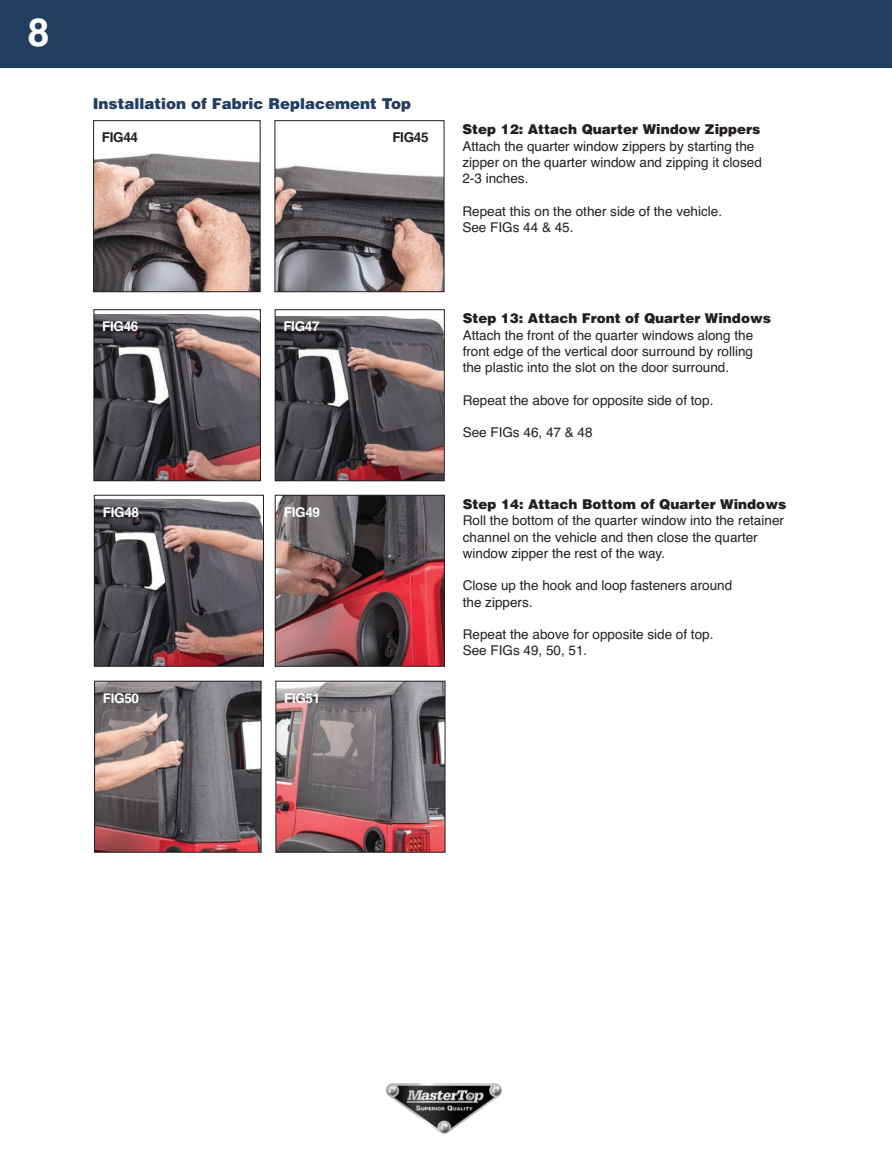
<style>
.page{position:relative;width:892px;height:1167px;background:#fff}
.page>*{position:absolute;margin:0;border:0;box-sizing:border-box;transform-origin:0 0}
.t1{font:700 39px "Helvetica";color:#fff}
.t2{font:900 15px "Helvetica";color:#233e61}
.t3{font:13.5px/16.2px "Helvetica";color:#231f20}
.t4{font:900 13.5px "Helvetica";color:#231f20}
.t5{font:700 condensed 13.5px "Helvetica";letter-spacing:-.025em;color:#fff}
.t6{font:700 condensed 13.5px "Helvetica";letter-spacing:-.025em;color:#231f20}
</style>
<div class="page">
<div style="left:0;top:0;width:892px;height:67px;background:#233e61"></div>
<img style="left:95px;top:153px;width:163px;height:137px">
<div style="left:93px;top:120px;width:167px;height:172px;border:1px solid #231f20"></div>
<img style="left:276px;top:165px;width:166px;height:125px">
<div style="left:274px;top:120px;width:170px;height:172px;border:1px solid #231f20"></div>
<img style="left:95px;top:314px;width:164px;height:165px">
<div style="left:93px;top:309px;width:168px;height:172px;border:1px solid #231f20"></div>
<img style="left:277px;top:317px;width:166px;height:162px">
<div style="left:275px;top:309px;width:170px;height:172px;border:1px solid #231f20"></div>
<img style="left:96px;top:500px;width:166px;height:164px">
<div style="left:94px;top:495px;width:170px;height:171px;border:1px solid #231f20"></div>
<img style="left:96px;top:682px;width:163px;height:168px">
<div style="left:94px;top:680px;width:167px;height:172px;border:1px solid #231f20"></div>
<img style="left:277px;top:682px;width:166px;height:168px">
<div style="left:275px;top:680px;width:170px;height:172px;border:1px solid #231f20"></div>
<img style="left:277px;top:497px;width:166px;height:167px">
<div style="left:275px;top:495px;width:170px;height:171px;border:1px solid #231f20"></div>
<img style="left:386px;top:1083px;width:116px;height:50px">
<h1 class="t1" style="left:28px;top:10px;width:23px">8</h1>
<p class="t2" style="left:93px;top:94px;width:320px">Installation of Fabric Replacement Top</p>
<p class="t6" style="left:102px;top:132px;width:38px">FIG44</p>
<p class="t6" style="left:392px;top:132px;width:38px">FIG45</p>
<p class="t5" style="left:102px;top:321px;width:38px">FIG46</p>
<p class="t5" style="left:283px;top:321px;width:38px">FIG47</p>
<p class="t5" style="left:103px;top:507px;width:38px">FIG48</p>
<p class="t5" style="left:284px;top:507px;width:38px">FIG49</p>
<p class="t5" style="left:103px;top:693px;width:38px">FIG50</p>
<p class="t5" style="left:284px;top:693px;width:38px">FIG51</p>
<p class="t4" style="left:462px;top:120px;width:299px">Step 12: Attach Quarter Window Zippers</p>
<p class="t3" style="left:462px;top:138px;width:301px">Attach the quarter window zippers by starting the zipper on the quarter window and zipping it closed<br>2-3 inches.</p>
<p class="t3" style="left:462px;top:203px;width:261px">Repeat this on the other side of the vehicle.<br>See FIGs 44 &amp; 45.</p>
<p class="t4" style="left:463px;top:309px;width:310px">Step 13: Attach Front of Quarter Windows</p>
<p class="t3" style="left:463px;top:327px;width:292px;text-align:justify">Attach the front of the quarter windows along the front edge of the vertical door surround by rolling the plastic into the slot on the door surround.</p>
<p class="t3" style="left:463px;top:392px;width:252px">Repeat the above for opposite side of top.</p>
<p class="t3" style="left:463px;top:424px;width:131px">See FIGs 46, 47 &amp; 48</p>
<p class="t4" style="left:463px;top:495px;width:325px">Step 14: Attach Bottom of Quarter Windows</p>
<p class="t3" style="left:463px;top:512px;width:323px">Roll the bottom of the quarter window into the retainer channel on the vehicle and then close the quarter window zipper the rest of the way.</p>
<p class="t3" style="left:463px;top:577px;width:271px">Close up the hook and loop fasteners around the zippers.</p>
<p class="t3" style="left:463px;top:626px;width:252px">Repeat the above for opposite side of top.<br>See FIGs 49, 50, 51.</p>
</div>
